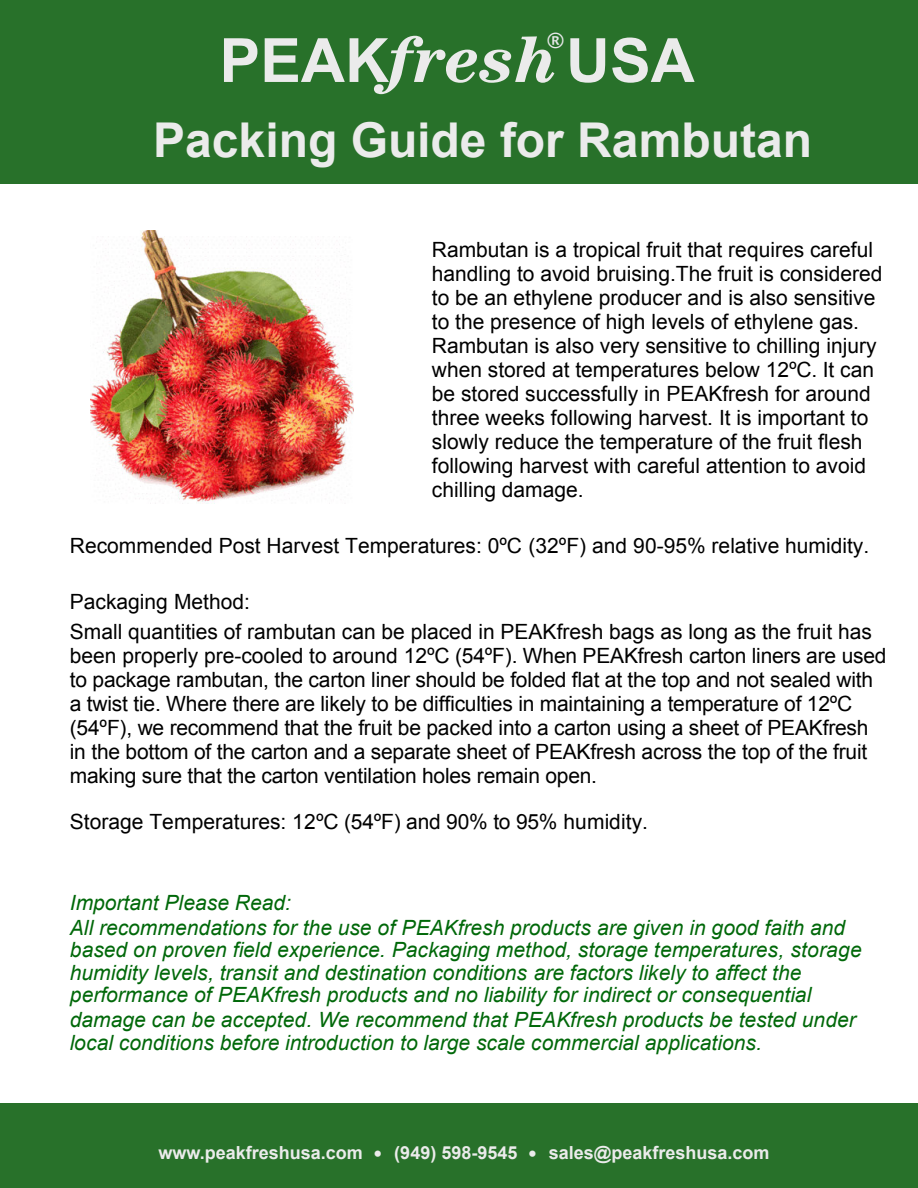
<style>
.page{position:relative;width:918px;height:1188px;background:#fff}
.page>*{position:absolute;margin:0;border:0;box-sizing:border-box;transform-origin:0 0}
.t1{font:700 61.05px "Arial";color:#ebebeb}
.t2{font:700 48px "Arial";color:#ebebeb}
.t3{font:21px/24px "Arial";color:#000}
.t4{font:italic 21px/22.5px "Arial";color:#006809}
.t5{font:700 21px "Lucida Grande";color:#e7e8e9}
.t6{font:700 18px "Arial";color:#ebebeb}
.s1{font-family:"Century Std";font-style:italic;font-size:67.2px}
.s2{font-family:"Lucida Grande";font-weight:400}
</style>
<div class="page">
<div style="left:0;top:0;width:918px;height:184px;background:#28712a"></div>
<div style="left:0;top:1103px;width:918px;height:85px;background:#28712a"></div>
<img style="left:90px;top:230px;width:264px;height:273px">
<p class="t5" style="left:547px;top:32px;width:19px">®</p>
<h1 class="t1" style="left:220px;top:38px;width:477px">PEAK<span class="s1">fresh</span>USA</h1>
<h2 class="t2" style="left:153px;top:122px;width:660px">Packing Guide for Rambutan</h2>
<p class="t3" style="left:432px;top:239px;width:452px">Rambutan is a tropical fruit that requires careful handling to avoid bruising.The fruit is considered to be an ethylene producer and is also sensitive to the presence of high levels of ethylene gas.<br>Rambutan is also very sensitive to chilling injury when stored at temperatures below 12ºC. It can be stored successfully in PEAKfresh for around three weeks following harvest. It is important to slowly reduce the temperature of the fruit flesh following harvest with careful attention to avoid chilling damage.</p>
<p class="t3" style="left:70px;top:535px;width:801px">Recommended Post Harvest Temperatures: 0ºC (32ºF) and 90-95% relative humidity.</p>
<p class="t3" style="left:70px;top:588px;width:804px;line-height:30.3px">Packaging Method:<br>Small quantities of rambutan can be placed in PEAKfresh bags as long as the fruit has</p>
<p class="t3" style="left:70px;top:646px;width:818px">been properly pre-cooled to around 12ºC (54ºF). When PEAKfresh carton liners are used to package rambutan, the carton liner should be folded flat at the top and not sealed with a twist tie. Where there are likely to be difficulties in maintaining a temperature of 12ºC (54ºF), we recommend that the fruit be packed into a carton using a sheet of PEAKfresh in the bottom of the carton and a separate sheet of PEAKfresh across the top of the fruit making sure that the carton ventilation holes remain open.</p>
<p class="t3" style="left:70px;top:812px;width:580px">Storage Temperatures: 12ºC (54ºF) and 90% to 95% humidity.</p>
<p class="t4" style="left:70px;top:892px;width:777px;line-height:24.9px">Important Please Read:<br>All recommendations for the use of PEAKfresh products are given in good faith and</p>
<p class="t4" style="left:70px;top:941px;width:793px">based on proven field experience. Packaging method, storage temperatures, storage humidity levels, transit and destination conditions are factors likely to affect the performance of PEAKfresh products and no liability for indirect or consequential</p>
<p class="t4" style="left:70px;top:1010px;width:787px">damage can be accepted. We recommend that PEAKfresh products be tested under local conditions before introduction to large scale commercial applications.</p>
<p class="t6" style="left:158px;top:1146px;width:613px">www.peakfreshusa.com <span class="s2">•</span> (949) 598-9545 <span class="s2">•</span> sales@peakfreshusa.com</p>
</div>
